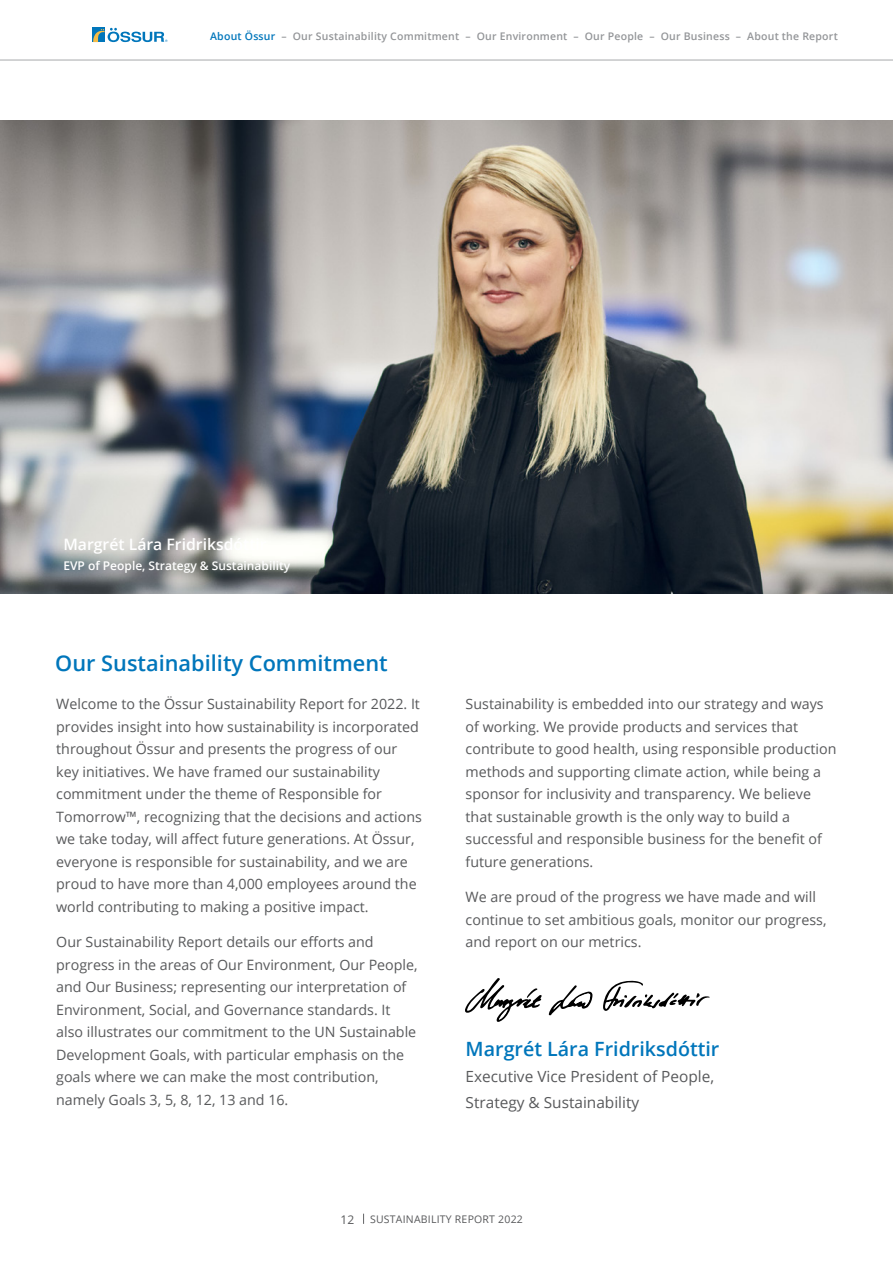
<style>
.page{position:relative;width:893px;height:1263px;background:#fff}
.page>*{position:absolute;margin:0;border:0;box-sizing:border-box;transform-origin:0 0}
.t1{font:600 21.75px "Open Sans";color:#0076bb}
.t2{font:600 19.65px "Open Sans";color:#0076bb}
.t3{font:600 15.75px "Open Sans";color:#fff}
.t4{font:15.45px/26.4px "Open Sans";color:#58595b}
.t5{font:14.25px/22.5px "Open Sans";color:#58595b}
.t6{font:600 12px "Open Sans";color:#fff}
.t7{font:12px "Open Sans";color:#58595b}
.t8{font:600 10.5px "Open Sans";letter-spacing:.02em;color:#939598}
.t9{font:10.5px "Open Sans";letter-spacing:.02em;color:#58595b}
.s1{color:#0076bb}
</style>
<div class="page">
<svg style="left:92px;top:27px;width:13px;height:16px"></svg>
<div style="left:92px;top:28px;width:13px;height:14px;background:#0076bb"></div>
<svg style="left:93px;top:28px;width:75px;height:14px"></svg>
<hr style="left:0;top:60px;width:893px;height:1px;background:#a7a9ac">
<img style="left:0;top:120px;width:893px;height:473px">
<svg style="left:465px;top:978px;width:245px;height:44px"></svg>
<p class="t8" style="left:210px;top:29px;width:629px"><span class="s1">About Össur</span> – Our Sustainability Commitment – Our Environment – Our People – Our Business – About the Report</p>
<p class="t3" style="left:63px;top:533px;width:205px">Margrét Lára Fridriksdóttir</p>
<p class="t6" style="left:63px;top:557px;width:228px">EVP of People, Strategy &amp; Sustainability</p>
<h1 class="t1" style="left:55px;top:648px;width:334px">Our Sustainability Commitment</h1>
<p class="t5" style="left:56px;top:693px;width:367px">Welcome to the Össur Sustainability Report for 2022. It provides insight into how sustainability is incorporated throughout Össur and presents the progress of our key initiatives. We have framed our sustainability commitment under the theme of Responsible for Tomorrow™, recognizing that the decisions and actions we take today, will affect future generations. At Össur, everyone is responsible for sustainability, and we are proud to have more than 4,000 employees around the world contributing to making a positive impact.</p>
<p class="t5" style="left:56px;top:930px;width:363px">Our Sustainability Report details our efforts and progress in the areas of Our Environment, Our People, and Our Business; representing our interpretation of Environment, Social, and Governance standards. It also illustrates our commitment to the UN Sustainable Development Goals, with particular emphasis on the goals where we can make the most contribution, namely Goals 3, 5, 8, 12, 13 and 16.</p>
<p class="t5" style="left:466px;top:693px;width:372px">Sustainability is embedded into our strategy and ways of working. We provide products and services that contribute to good health, using responsible production methods and supporting climate action, while being a sponsor for inclusivity and transparency. We believe that sustainable growth is the only way to build a successful and responsible business for the benefit of future generations.</p>
<p class="t5" style="left:466px;top:885px;width:362px">We are proud of the progress we have made and will continue to set ambitious goals, monitor our progress, and report on our metrics.</p>
<h2 class="t2" style="left:466px;top:1036px;width:255px">Margrét Lára Fridriksdóttir</h2>
<p class="t4" style="left:466px;top:1063px;width:250px">Executive Vice President of People,<br>Strategy &amp; Sustainability</p>
<p class="t7" style="left:341px;top:1211px;width:15px">12</p>
<p class="t9" style="left:370px;top:1212px;width:154px">SUSTAINABILITY REPORT 2022</p>
</div>
